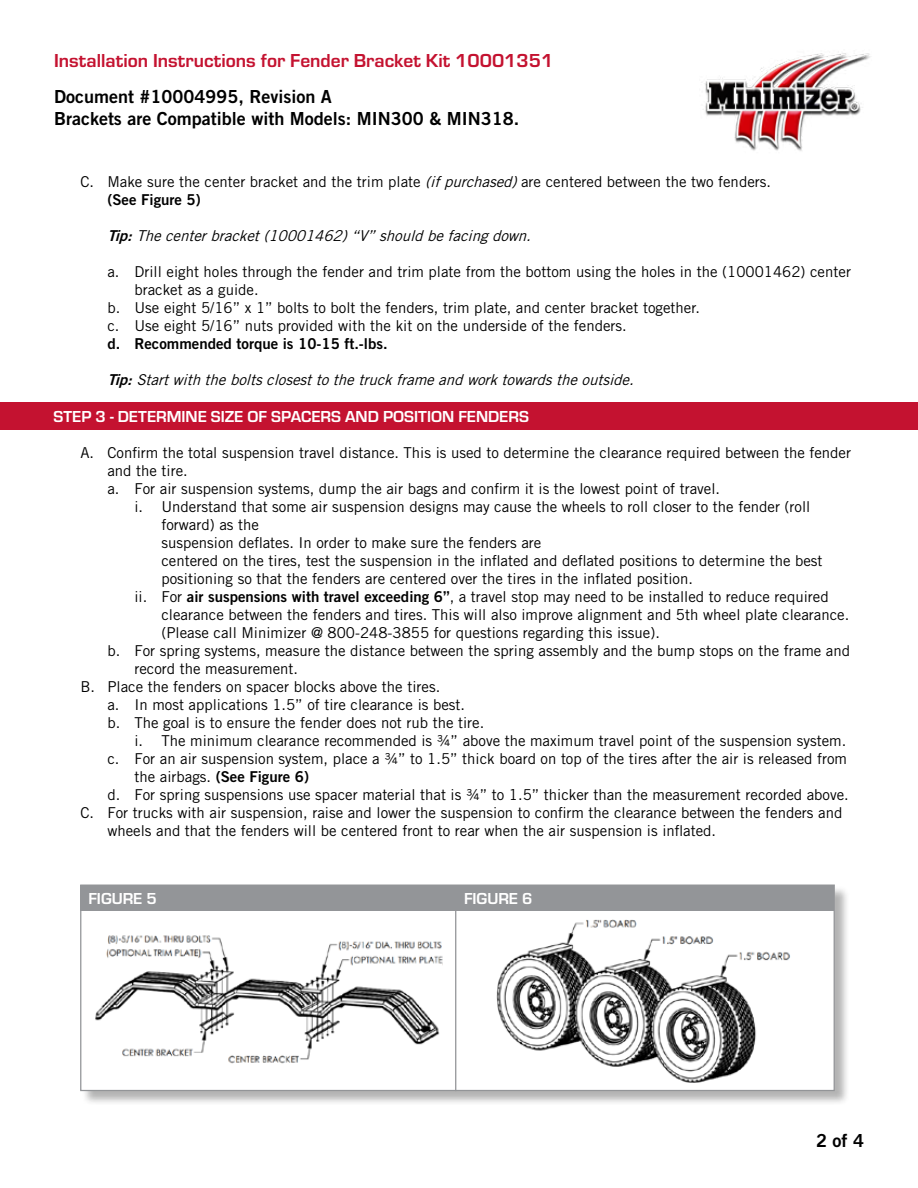
<style>
.page{position:relative;width:918px;height:1188px;background:#fff}
.page>*{position:absolute;margin:0;border:0;box-sizing:border-box;transform-origin:0 0}
.t1{font:700 19.5px "Eurostile";color:#c41230}
.t2{font:18px/21.6px "Trade Gothic LT Std Bd 2";color:#000}
.t3{font:700 16.5px "Eurostile";color:#fff}
.t4{font:15px "Trade Gothic LT Std";color:#000}
.t5{font:italic 15px "Trade Gothic LT Std";color:#000}
.t6{font:15px "Trade Gothic LT Std Bd 2";color:#000}
.s1{font-style:italic}
.s2{font-family:"Trade Gothic LT Std Bd 2"}
.s3{font-family:"Trade Gothic LT Std"}
</style>
<div class="page">
<img style="left:703px;top:53px;width:168px;height:98px">
<div style="left:0;top:403px;width:918px;height:27px;background:#c41230"></div>
<div style="left:81px;top:886px;width:769px;height:220px;background:#000;opacity:.3"></div>
<div style="left:80px;top:885px;width:755px;height:206px;background:#fff;border:1px solid #939598"></div>
<div style="left:81px;top:885px;width:753px;height:26px;background:#939598"></div>
<img style="left:95px;top:935px;width:348px;height:129px">
<img style="left:496px;top:919px;width:295px;height:164px">
<hr style="left:455px;top:885px;width:1px;height:206px;background:#939598">
<h1 class="t1" style="left:54px;top:47px;width:501px">Installation Instructions for Fender Bracket Kit 10001351</h1>
<p class="t2" style="left:54px;top:85px;width:467px">Document #10004995, Revision A<br>Brackets are Compatible with Models: MIN300 &amp; MIN318.</p>
<p class="t4" style="left:80px;top:172px;width:692px">C. Make sure the center bracket and the trim plate <span class="s1">(ifpurchased)</span>are centered between the two fenders.</p>
<p class="t6" style="left:107px;top:190px;width:95px">(See Figure 5)</p>
<p class="t5" style="left:107px;top:226px;width:430px"><span class="s2">Tip:</span>Thecenterbracket(10001462)“V”shouldbefacingdown.</p>
<p class="t4" style="left:107px;top:262px;width:745px">a. Drill eight holes through the fender and trim plate from the bottom using the holes in the (10001462) center</p>
<p class="t4" style="left:134px;top:280px;width:126px">bracket as a guide.</p>
<p class="t4" style="left:107px;top:298px;width:594px">b. Use eight 5/16” x 1” bolts to bolt the fenders, trim plate, and center bracket together.</p>
<p class="t4" style="left:107px;top:316px;width:521px">c. Use eight 5/16” nuts provided with the kit on the underside of the fenders.</p>
<p class="t6" style="left:107px;top:334px;width:282px">d. Recommended torque is 10-15 ft.-lbs.</p>
<p class="t5" style="left:107px;top:370px;width:533px"><span class="s2">Tip:</span>Startwiththeboltsclosesttothetruckframeandworktowardstheoutside.</p>
<p class="t3" style="left:53px;top:405px;width:477px">STEP 3 - DETERMINE SIZE OF SPACERS AND POSITION FENDERS</p>
<p class="t4" style="left:80px;top:444px;width:772px">A. Confirm the total suspension travel distance. This is used to determine the clearance required between the fender</p>
<p class="t4" style="left:107px;top:462px;width:82px">and the tire.</p>
<p class="t4" style="left:107px;top:480px;width:614px">a. For air suspension systems, dump the air bags and confirm it is the lowest point of travel.</p>
<p class="t4" style="left:134px;top:498px;width:678px">i. Understand that some air suspension designs may cause the wheels to roll closer to the fender (roll</p>
<p class="t4" style="left:161px;top:516px;width:99px">forward) as the</p>
<p class="t4" style="left:161px;top:534px;width:381px">suspension deflates. In order to make sure the fenders are</p>
<p class="t4" style="left:161px;top:552px;width:663px">centered on the tires, test the suspension in the inflated and deflated positions to determine the best</p>
<p class="t4" style="left:161px;top:570px;width:533px">positioning so that the fenders are centered over the tires in the inflated position.</p>
<p class="t4" style="left:134px;top:588px;width:696px">ii. For <span class="s2">air suspensions with travel exceeding 6”</span>, a travel stop may need to be installed to reduce required</p>
<p class="t4" style="left:161px;top:606px;width:689px">clearance between the fenders and tires. This will also improve alignment and 5th wheel plate clearance.</p>
<p class="t4" style="left:161px;top:624px;width:500px">(Please call Minimizer @ 800-248-3855 for questions regarding this issue).</p>
<p class="t4" style="left:107px;top:642px;width:744px">b. For spring systems, measure the distance between the spring assembly and the bump stops on the frame and</p>
<p class="t4" style="left:134px;top:660px;width:165px">record the measurement.</p>
<p class="t4" style="left:80px;top:678px;width:361px">B. Place the fenders on spacer blocks above the tires.</p>
<p class="t4" style="left:107px;top:696px;width:359px">a. In most applications 1.5” of tire clearance is best.</p>
<p class="t4" style="left:107px;top:714px;width:378px">b. The goal is to ensure the fender does not rub the tire.</p>
<p class="t4" style="left:134px;top:732px;width:713px">i. The minimum clearance recommended is ¾” above the maximum travel point of the suspension system.</p>
<p class="t4" style="left:107px;top:750px;width:741px">c. For an air suspension system, place a ¾” to 1.5” thick board on top of the tires after the air is released from</p>
<p class="t6" style="left:134px;top:768px;width:176px"><span class="s3">the airbags.</span> (See Figure 6)</p>
<p class="t4" style="left:107px;top:786px;width:743px">d. For spring suspensions use spacer material that is ¾” to 1.5” thicker than the measurement recorded above.</p>
<p class="t4" style="left:80px;top:804px;width:763px">C. For trucks with air suspension, raise and lower the suspension to confirm the clearance between the fenders and</p>
<p class="t4" style="left:107px;top:822px;width:610px">wheels and that the fenders will be centered front to rear when the air suspension is inflated.</p>
<p class="t3" style="left:88px;top:887px;width:70px">FIGURE 5</p>
<p class="t3" style="left:464px;top:887px;width:70px">FIGURE 6</p>
<p class="t2" style="left:816px;top:1129px;width:49px">2 of 4</p>
</div>
